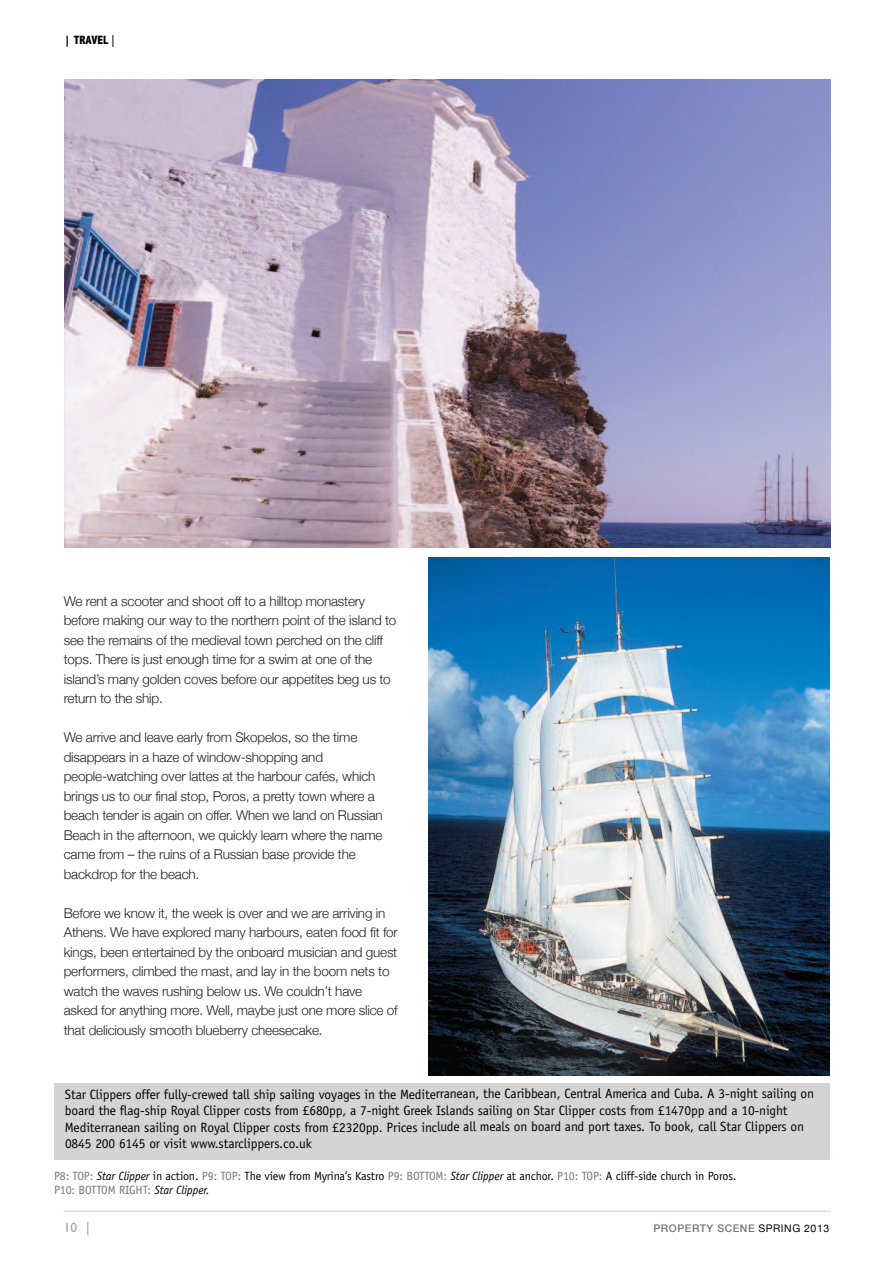
<style>
.page{position:relative;width:893px;height:1263px;background:#fff}
.page>*{position:absolute;margin:0;border:0;box-sizing:border-box;transform-origin:0 0}
.t1{font:300 13.5px/19.5px "Helvetica Neue";letter-spacing:-.015em;color:#231f20}
.t2{font:13.5px/16.5px "Officina Sans";letter-spacing:-.01em;color:#010101}
.t3{font:13.5px "Gill Sans";color:#a4a1a1}
.t4{font:12px/13.5px "Officina Sans";letter-spacing:-.01em;color:#010101}
.t5{font:800 condensed 12px "Abadi";color:#010101}
.t6{font:500 10.5px "Helvetica Neue";letter-spacing:.05em;color:#767372}
.s1{font-family:"Gill Sans";font-weight:400;font-stretch:normal}
.s2{color:#767372}
.s3{font-style:italic}
.s4{font-weight:400;color:#010101}
</style>
<div class="page">
<hr style="left:64px;top:1211px;width:767px;height:1px;background:#cdcaca">
<img style="left:65px;top:80px;width:765px;height:468px">
<img style="left:429px;top:558px;width:401px;height:517px">
<div style="left:54px;top:1083px;width:775px;height:77px;background:#d5d4d3"></div>
<p class="t5" style="left:64px;top:33px;width:52px">| TRAVEL <span class="s1">|</span></p>
<p class="t1" style="left:64px;top:591px;width:334px">We rent a scooter and shoot off to a hilltop monastery before making our way to the northern point of the island to see the remains of the medieval town perched on the cliff tops. There is just enough time for a swim at one of the island’s many golden coves before our appetites beg us to return to the ship.</p>
<p class="t1" style="left:64px;top:727px;width:320px">We arrive and leave early from Skopelos, so the time disappears in a haze of window-shopping and people-watching over lattes at the harbour cafés, which brings us to our final stop, Poros, a pretty town where a beach tender is again on offer. When we land on Russian Beach in the afternoon, we quickly learn where the name came from – the ruins of a Russian base provide the backdrop for the beach.</p>
<p class="t1" style="left:64px;top:903px;width:336px">Before we know it, the week is over and we are arriving in Athens. We have explored many harbours, eaten food fit for kings, been entertained by the onboard musician and guest performers, climbed the mast, and lay in the boom nets to watch the waves rushing below us. We couldn’t have asked for anything more. Well, maybe just one more slice of that deliciously smooth blueberry cheesecake.</p>
<p class="t2" style="left:65px;top:1087px;width:751px">Star Clippers offer fully-crewed tall ship sailing voyages in the Mediterranean, the Caribbean, Central America and Cuba. A 3-night sailing on board the flag-ship Royal Clipper costs from £680pp, a 7-night Greek Islands sailing on Star Clipper costs from £1470pp and a 10-night Mediterranean sailing on Royal Clipper costs from £2320pp. Prices include all meals on board and port taxes. To book, call Star Clippers on 0845 200 6145 or visit www.starclippers.co.uk</p>
<p class="t4" style="left:54px;top:1170px;width:684px"><span class="s2">P8: TOP:</span> <span class="s3">Star Clipper</span> in action. <span class="s2">P9: TOP:</span> The view from Myrina’s Kastro <span class="s2">P9: BOTTOM:</span> <span class="s3">Star Clipper</span> at anchor. <span class="s2">P10: TOP:</span> A cliff-side church in Poros.<br><span class="s2">P10: BOTTOM RIGHT:</span> <span class="s3">Star Clipper.</span></p>
<p class="t3" style="left:64px;top:1222px;width:27px">10 |</p>
<p class="t6" style="left:653px;top:1221px;width:177px">PROPERTY SCENE <span class="s4">Spring 2013</span></p>
</div>
